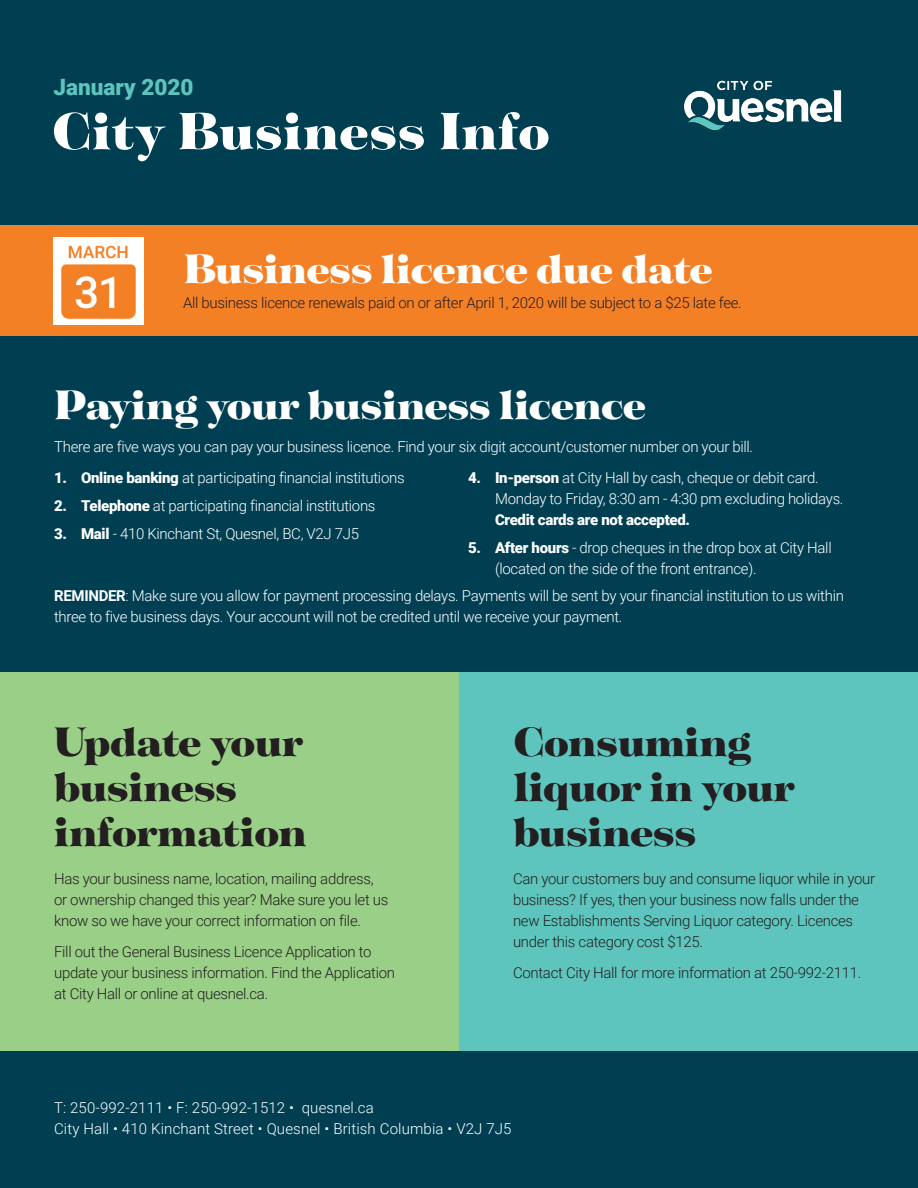
<style>
.page{position:relative;width:918px;height:1188px;background:#fff}
.page>*{position:absolute;margin:0;border:0;box-sizing:border-box;transform-origin:0 0}
.t1{font:900 57px "Tenez";color:#fff}
.Titles{font:900 45px/45px "Tenez";letter-spacing:-.02em;color:#231f20}
.Titles-2{font:900 45px "Tenez";letter-spacing:-.02em;color:#fff}
.t2{font:900 22.5px "Roboto";color:#5ec5be}
.Sub_title_-_turqoise{font:300 15px/21px "Roboto";letter-spacing:-.02em;color:#fff}
.Sub_title_-_turqoise-2{font:300 15px/21px "Roboto";letter-spacing:-.02em;color:#231f20}
.Sub_title_-_turqoise-3{font:300 15px/21px "Roboto";letter-spacing:.01em;color:#fff}
.Body_Copy{font:300 15px "Roboto";letter-spacing:-.02em;color:#231f20}
.t3{font:900 15px "Roboto";letter-spacing:-.02em;color:#fff}
.s1{font-weight:900}
.s2{font-weight:700}
</style>
<div class="page">
<div style="left:0;top:0;width:918px;height:336px;background:#003f52"></div>
<img style="left:684px;top:80px;width:158px;height:50px">
<div style="left:0;top:672px;width:459px;height:380px;background:#9acf87"></div>
<div style="left:459px;top:672px;width:459px;height:380px;background:#5ec5be"></div>
<div style="left:0;top:1052px;width:918px;height:136px;background:#003f52"></div>
<div style="left:0;top:225px;width:918px;height:111px;background:#f48026"></div>
<div style="left:0;top:336px;width:918px;height:336px;background:#003f52"></div>
<img style="left:54px;top:237px;width:89px;height:87px">
<p class="t2" style="left:54px;top:71px;width:141px">January 2020</p>
<p class="t1" style="left:52px;top:89px;width:500px">City Business Info</p>
<p class="Titles-2" style="left:183px;top:236px;width:531px">Business licence due date</p>
<p class="Body_Copy" style="left:183px;top:292px;width:560px">All business licence renewals paid on or after April 1, 2020 will be subject to a $25 late fee.</p>
<p class="Titles-2" style="left:54px;top:371px;width:594px">Paying your business licence</p>
<p class="Sub_title_-_turqoise" style="left:54px;top:436px;width:701px">There are five ways you can pay your business licence. Find your six digit account/customer number on your bill.</p>
<p class="Sub_title_-_turqoise" style="left:54px;top:467px;width:352px"><span class="s1">1. Online banking</span> at participating financial institutions</p>
<p class="Sub_title_-_turqoise" style="left:54px;top:495px;width:323px"><span class="s1">2. Telephone</span> at participating financial institutions</p>
<p class="Sub_title_-_turqoise" style="left:54px;top:522px;width:307px"><span class="s1">3. Mail</span> - 410 Kinchant St, Quesnel, BC, V2J 7J5</p>
<p class="Sub_title_-_turqoise" style="left:495px;top:467px;width:350px;text-indent:-27px"><span class="s1">4. In-person</span> at City Hall by cash, cheque or debit card.<br>Monday to Friday, 8:30 am - 4:30 pm excluding holidays.</p>
<p class="t3" style="left:495px;top:509px;width:197px">Credit cards are not accepted.</p>
<p class="Sub_title_-_turqoise" style="left:495px;top:537px;width:338px;text-indent:-27px"><span class="s1">5. After hours</span> - drop cheques in the drop box at City Hall (located on the side of the front entrance).</p>
<p class="Sub_title_-_turqoise" style="left:54px;top:585px;width:791px"><span class="s2">REMINDER</span>: Make sure you allow for payment processing delays. Payments will be sent by your financial institution to us within three to five business days. Your account will not be credited until we receive your payment.</p>
<p class="Titles" style="left:54px;top:718px;width:255px">Update your business information</p>
<p class="Titles" style="left:513px;top:718px;width:284px">Consuming liquor in your business</p>
<p class="Sub_title_-_turqoise-2" style="left:54px;top:868px;width:336px">Has your business name, location, mailing address, or ownership changed this year? Make sure you let us know so we have your correct information on file.</p>
<p class="Sub_title_-_turqoise-2" style="left:54px;top:941px;width:343px">Fill out the General Business Licence Application to update your business information. Find the Application at City Hall or online at quesnel.ca.</p>
<p class="Sub_title_-_turqoise-2" style="left:513px;top:868px;width:364px">Can your customers buy and consume liquor while in your business? If yes, then your business now falls under the new Establishments Serving Liquor category. Licences under this category cost $125.</p>
<p class="Sub_title_-_turqoise-2" style="left:513px;top:962px;width:350px">Contact City Hall for more information at 250-992-2111.</p>
<p class="Sub_title_-_turqoise-3" style="left:54px;top:1097px;width:459px">T: 250-992-2111 • F: 250-992-1512 • quesnel.ca<br>City Hall • 410 Kinchant Street • Quesnel • British Columbia • V2J 7J5</p>
</div>
